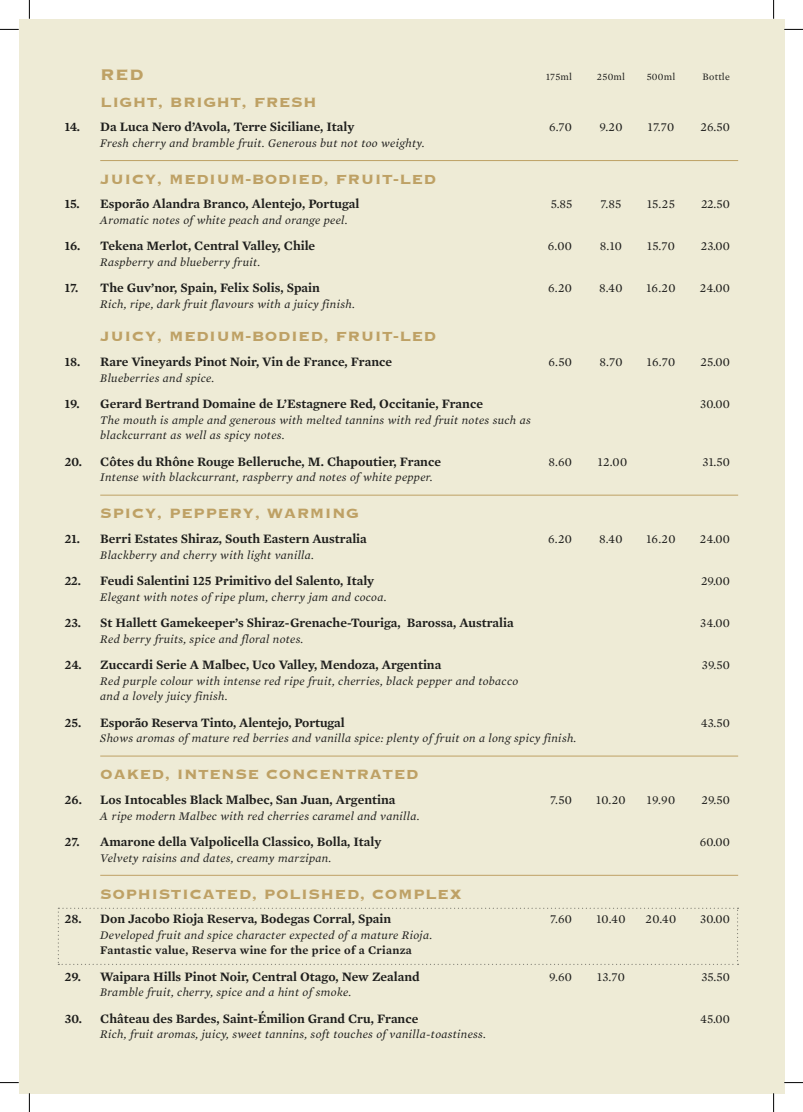
<style>
.page{position:relative;width:803px;height:1112px;background:#fff}
.page>*{position:absolute;margin:0;border:0;box-sizing:border-box;transform-origin:0 0}
.t1{font:700 20px "Copperplate";color:#bea165}
.t2{font:700 17.5px "Copperplate";letter-spacing:.025em;color:#bea165}
.t3{font:600 13.12px "Mercury Text G1";color:#1d1d1b}
.t4{font:12.5px "Mercury Text G1 Roman";letter-spacing:.02em;color:#1d1d1b}
.t5{font:italic 11.88px/15.6px "Mercury Text G1";letter-spacing:.025em;color:#1d1d1b}
.t6{font:600 11.88px "Mercury Text G1";letter-spacing:.025em;color:#1d1d1b}
.t7{font:10px "Mercury Text G1 Roman";letter-spacing:.025em;color:#1d1d1b}
</style>
<div class="page">
<div style="left:19px;top:19px;width:765px;height:1073px;background:#eeebd6"></div>
<hr style="left:100px;top:160px;width:638px;height:1px;background:#bea165">
<hr style="left:100px;top:495px;width:638px;height:1px;background:#bea165">
<hr style="left:100px;top:755px;width:638px;height:1px;background:#bea165">
<hr style="left:100px;top:874px;width:638px;height:1px;background:#bea165">
<svg style="left:58px;top:907px;width:680px;height:57px"></svg>
<svg style="left:0;top:29px;width:19px;height:1px"></svg>
<svg style="left:784px;top:29px;width:19px;height:1px"></svg>
<svg style="left:0;top:1082px;width:19px;height:1px"></svg>
<svg style="left:784px;top:1081px;width:19px;height:2px"></svg>
<svg style="left:29px;top:0;width:1px;height:19px"></svg>
<svg style="left:29px;top:1092px;width:1px;height:19px"></svg>
<svg style="left:773px;top:0;width:1px;height:19px"></svg>
<svg style="left:773px;top:1092px;width:1px;height:19px"></svg>
<h1 class="t1" style="left:100px;top:62px;width:45px">RED</h1>
<p class="t7" style="left:546px;top:71px;width:28px">175ml</p>
<p class="t7" style="left:597px;top:71px;width:30px">250ml</p>
<p class="t7" style="left:647px;top:71px;width:30px">500ml</p>
<p class="t7" style="left:702px;top:71px;width:29px">Bottle</p>
<h2 class="t2" style="left:100px;top:90px;width:218px">LIGHT, BRIGHT, FRESH</h2>
<p class="t3" style="left:65px;top:119px;width:291px">14. Da Luca Nero d’Avola, Terre Siciliane, Italy</p>
<p class="t4" style="left:549px;top:120px;width:25px">6.70</p>
<p class="t4" style="left:599px;top:120px;width:25px">9.20</p>
<p class="t4" style="left:648px;top:120px;width:28px">17.70</p>
<p class="t4" style="left:700px;top:120px;width:31px">26.50</p>
<p class="t5" style="left:100px;top:135px;width:326px">Fresh cherry and bramble fruit. Generous but not too weighty.</p>
<h2 class="t2" style="left:100px;top:167px;width:337px">JUICY, MEDIUM-BODIED, FRUIT-LED</h2>
<p class="t3" style="left:65px;top:196px;width:296px">15. Esporão Alandra Branco, Alentejo, Portugal</p>
<p class="t4" style="left:551px;top:197px;width:23px">5.85</p>
<p class="t4" style="left:600px;top:197px;width:23px">7.85</p>
<p class="t4" style="left:647px;top:197px;width:29px">15.25</p>
<p class="t4" style="left:701px;top:197px;width:30px">22.50</p>
<p class="t5" style="left:100px;top:212px;width:249px">Aromatic notes of white peach and orange peel.</p>
<p class="t3" style="left:65px;top:238px;width:252px">16. Tekena Merlot, Central Valley, Chile</p>
<p class="t4" style="left:548px;top:239px;width:26px">6.00</p>
<p class="t4" style="left:600px;top:239px;width:24px">8.10</p>
<p class="t4" style="left:647px;top:239px;width:29px">15.70</p>
<p class="t4" style="left:701px;top:239px;width:31px">23.00</p>
<p class="t5" style="left:100px;top:254px;width:161px">Raspberry and blueberry fruit.</p>
<p class="t3" style="left:65px;top:280px;width:257px">17. The Guv’nor, Spain, Felix Solis, Spain</p>
<p class="t4" style="left:548px;top:281px;width:25px">6.20</p>
<p class="t4" style="left:599px;top:281px;width:25px">8.40</p>
<p class="t4" style="left:646px;top:281px;width:31px">16.20</p>
<p class="t4" style="left:700px;top:281px;width:31px">24.00</p>
<p class="t5" style="left:100px;top:296px;width:256px">Rich, ripe, dark fruit flavours with a juicy finish.</p>
<h2 class="t2" style="left:100px;top:325px;width:337px">JUICY, MEDIUM-BODIED, FRUIT-LED</h2>
<p class="t3" style="left:65px;top:353px;width:329px">18. Rare Vineyards Pinot Noir, Vin de France, France</p>
<p class="t4" style="left:548px;top:354px;width:25px">6.50</p>
<p class="t4" style="left:599px;top:354px;width:24px">8.70</p>
<p class="t4" style="left:647px;top:354px;width:30px">16.70</p>
<p class="t4" style="left:700px;top:354px;width:31px">25.00</p>
<p class="t5" style="left:100px;top:370px;width:116px">Blueberries and spice.</p>
<p class="t3" style="left:65px;top:395px;width:420px">19. Gerard Bertrand Domaine de L’Estagnere Red, Occitanie, France</p>
<p class="t4" style="left:700px;top:396px;width:31px">30.00</p>
<p class="t5" style="left:100px;top:412px;width:432px">The mouth is ample and generous with melted tannins with red fruit notes such as blackcurrant as well as spicy notes.</p>
<p class="t3" style="left:65px;top:453px;width:378px">20. Côtes du Rhône Rouge Belleruche, M. Chapoutier, France</p>
<p class="t4" style="left:548px;top:454px;width:25px">8.60</p>
<p class="t4" style="left:598px;top:454px;width:31px">12.00</p>
<p class="t4" style="left:702px;top:454px;width:29px">31.50</p>
<p class="t5" style="left:100px;top:469px;width:334px">Intense with blackcurrant, raspberry and notes of white pepper.</p>
<h2 class="t2" style="left:100px;top:502px;width:260px">SPICY, PEPPERY, WARMING</h2>
<p class="t3" style="left:65px;top:530px;width:303px">21. Berri Estates Shiraz, South Eastern Australia</p>
<p class="t4" style="left:548px;top:531px;width:25px">6.20</p>
<p class="t4" style="left:599px;top:531px;width:25px">8.40</p>
<p class="t4" style="left:646px;top:531px;width:31px">16.20</p>
<p class="t4" style="left:700px;top:531px;width:31px">24.00</p>
<p class="t5" style="left:100px;top:546px;width:215px">Blackberry and cherry with light vanilla.</p>
<p class="t3" style="left:65px;top:572px;width:311px">22. Feudi Salentini 125 Primitivo del Salento, Italy</p>
<p class="t4" style="left:701px;top:573px;width:30px">29.00</p>
<p class="t5" style="left:100px;top:588px;width:288px">Elegant with notes of ripe plum, cherry jam and cocoa.</p>
<p class="t3" style="left:65px;top:614px;width:450px">23. St Hallett Gamekeeper’s Shiraz-Grenache-Touriga, Barossa, Australia</p>
<p class="t4" style="left:700px;top:615px;width:31px">34.00</p>
<p class="t5" style="left:100px;top:630px;width:204px">Red berry fruits, spice and floral notes.</p>
<p class="t3" style="left:65px;top:656px;width:378px">24. Zuccardi Serie A Malbec, Uco Valley, Mendoza, Argentina</p>
<p class="t4" style="left:702px;top:657px;width:30px">39.50</p>
<p class="t5" style="left:100px;top:672px;width:419px">Red purple colour with intense red ripe fruit, cherries, black pepper and tobacco and a lovely juicy finish.</p>
<p class="t3" style="left:65px;top:714px;width:281px">25. Esporão Reserva Tinto, Alentejo, Portugal</p>
<p class="t4" style="left:701px;top:715px;width:31px">43.50</p>
<p class="t5" style="left:100px;top:730px;width:478px">Shows aromas of mature red berries and vanilla spice: plenty of fruit on a long spicy finish.</p>
<h2 class="t2" style="left:100px;top:762px;width:320px">OAKED, INTENSE CONCENTRATED</h2>
<p class="t3" style="left:65px;top:791px;width:332px">26. Los Intocables Black Malbec, San Juan, Argentina</p>
<p class="t4" style="left:550px;top:792px;width:23px">7.50</p>
<p class="t4" style="left:596px;top:792px;width:31px">10.20</p>
<p class="t4" style="left:647px;top:792px;width:30px">19.90</p>
<p class="t4" style="left:701px;top:792px;width:30px">29.50</p>
<p class="t5" style="left:100px;top:807px;width:321px">A ripe modern Malbec with red cherries caramel and vanilla.</p>
<p class="t3" style="left:65px;top:833px;width:318px">27. Amarone della Valpolicella Classico, Bolla, Italy</p>
<p class="t4" style="left:700px;top:834px;width:32px">60.00</p>
<p class="t5" style="left:100px;top:849px;width:233px">Velvety raisins and dates, creamy marzipan.</p>
<h2 class="t2" style="left:100px;top:882px;width:363px">SOPHISTICATED, POLISHED, COMPLEX</h2>
<p class="t3" style="left:65px;top:910px;width:328px">28. Don Jacobo Rioja Reserva, Bodegas Corral, Spain</p>
<p class="t4" style="left:550px;top:911px;width:23px">7.60</p>
<p class="t4" style="left:596px;top:911px;width:31px">10.40</p>
<p class="t4" style="left:645px;top:911px;width:32px">20.40</p>
<p class="t4" style="left:700px;top:911px;width:31px">30.00</p>
<p class="t5" style="left:100px;top:926px;width:333px">Developed fruit and spice character expected of a mature Rioja.</p>
<p class="t6" style="left:100px;top:942px;width:313px">Fantastic value, Reserva wine for the price of a Crianza</p>
<p class="t3" style="left:65px;top:968px;width:356px">29. Waipara Hills Pinot Noir, Central Otago, New Zealand</p>
<p class="t4" style="left:549px;top:968px;width:24px">9.60</p>
<p class="t4" style="left:597px;top:968px;width:29px">13.70</p>
<p class="t4" style="left:701px;top:968px;width:30px">35.50</p>
<p class="t5" style="left:100px;top:984px;width:252px">Bramble fruit, cherry, spice and a hint of smoke.</p>
<p class="t3" style="left:65px;top:1010px;width:355px">30. Château des Bardes, Saint-Émilion Grand Cru, France</p>
<p class="t4" style="left:700px;top:1010px;width:31px">45.00</p>
<p class="t5" style="left:100px;top:1026px;width:387px">Rich, fruit aromas, juicy, sweet tannins, soft touches of vanilla-toastiness.</p>
</div>
